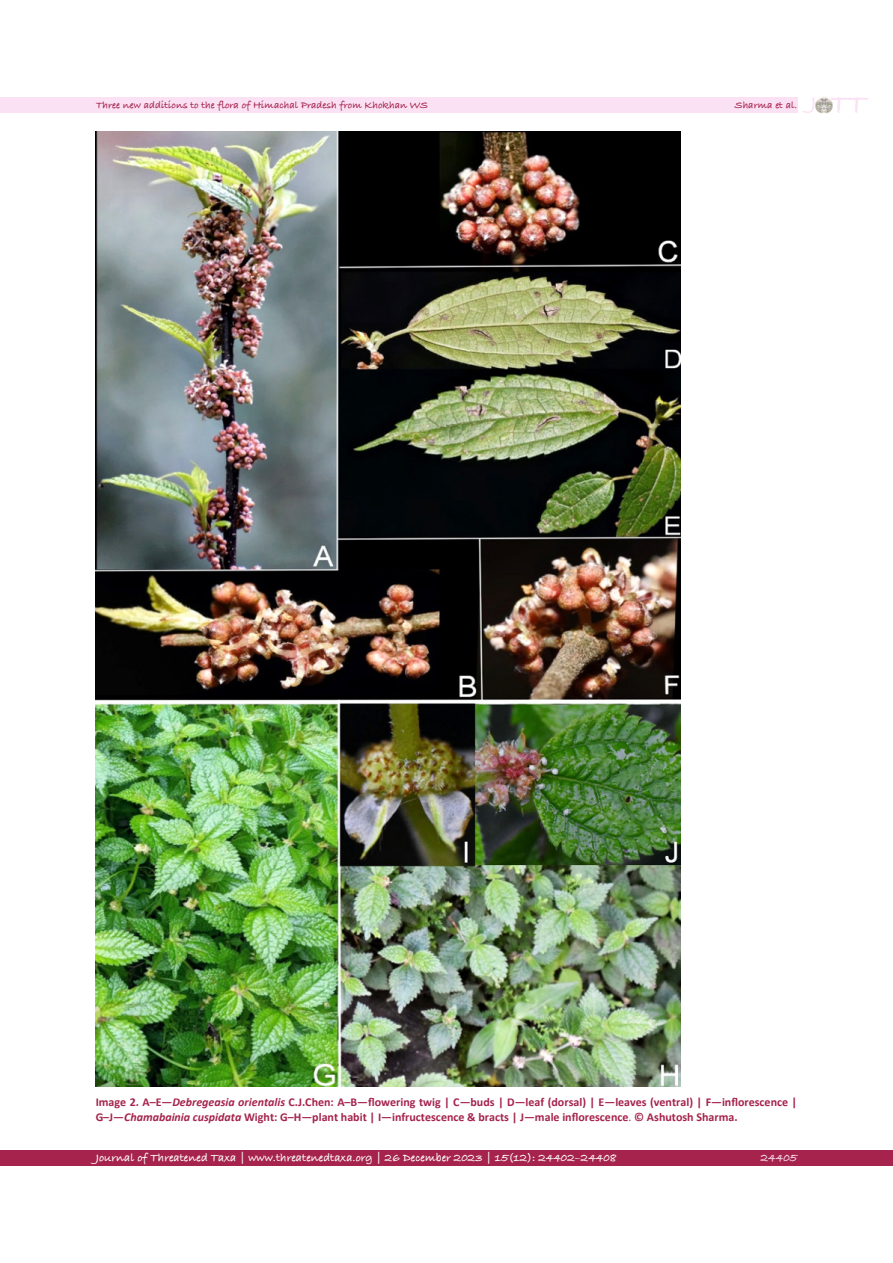
<style>
.page{position:relative;width:893px;height:1263px;background:#fff}
.page>*{position:absolute;margin:0;border:0;box-sizing:border-box;transform-origin:0 0}
.t1{font:700 28.95px "Bradley Hand ITCTT";color:#fbe1f4}
.t2{font:700 12px/14.4px "Calibri";color:#a5234c}
.t3{font:12px "Bradley Hand ITCTT Bold 2";color:#fff}
.t4{font:700 12px "Bradley Hand ITCTT";color:#fbe1f4}
.t5{font:10.5px "Bradley Hand ITCTT Bold 2";color:#a5234c}
.s1{font-style:italic}
.s2{font-family:"Calibri 2";font-weight:400}
</style>
<div class="page">
<div style="left:0;top:97px;width:797px;height:16px;background:#fbe1f4"></div>
<div style="left:0;top:1150px;width:893px;height:16px;background:#a5234c"></div>
<img style="left:815px;top:97px;width:17px;height:16px">
<img style="left:96px;top:132px;width:584px;height:955px">
<h1 class="t1" style="left:811px;top:82px;width:57px"><sup>J</sup> TT</h1>
<p class="t5" style="left:96px;top:97px;width:333px">Three new additions to the flora of Himachal Pradesh from Khokhan WS</p>
<p class="t5" style="left:735px;top:97px;width:64px">Sharma et al.</p>
<p class="t2" style="left:96px;top:1095px;width:703px">Image 2. A–E—<span class="s1">Debregeasia orientalis</span> C.J.Chen: A–B—flowering twig | C—buds | D—leaf (dorsal) | E—leaves (ventral) | F—inflorescence |<br>G–J—<span class="s1">Chamabainia cuspidata</span> Wight: G–H—plant habit | I—infructescence &amp; bracts | J—male inflorescence<span class="s2">.</span> © Ashutosh Sharma.</p>
<p class="t3" style="left:96px;top:1149px;width:523px">Journal of Threatened Taxa | www.threatenedtaxa.org | 26 December 2023 | 15(12): 24402–24408</p>
<p class="t4" style="left:761px;top:1149px;width:38px">24405</p>
</div>
